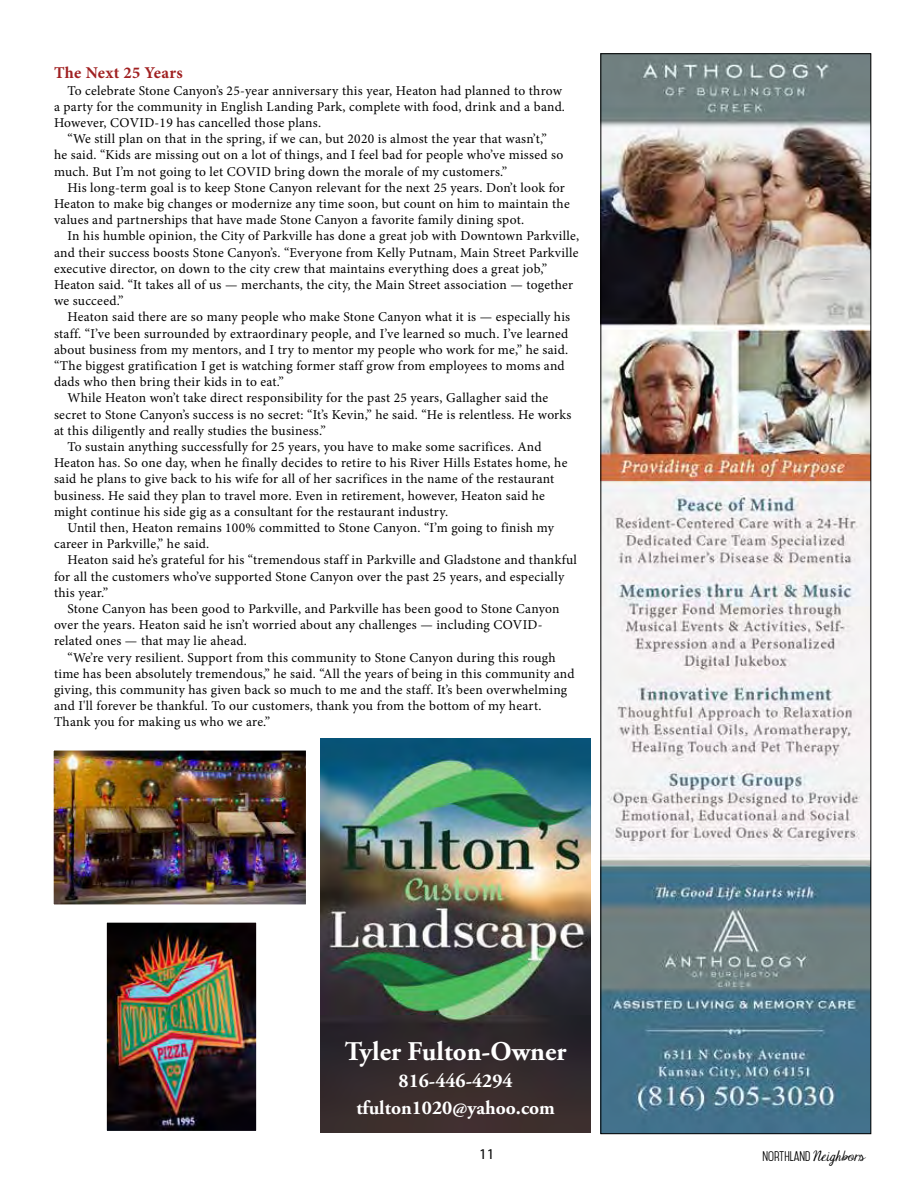
<style>
.page{position:relative;width:918px;height:1188px;background:#fff}
.page>*{position:absolute;margin:0;border:0;box-sizing:border-box;transform-origin:0 0}
.t1{font:700 27px "Adobe Garamond Pro";color:#fff}
.t2{font:700 19.5px/27px "Adobe Garamond Pro";color:#fff;text-align:center}
.t3{font:700 16.5px "Minion Pro";letter-spacing:.02em;color:#a02021}
.t4{font:15px "Myriad Pro";color:#000}
.t5{font:13.5px/16.2px "Minion Pro";letter-spacing:.015em;color:#000}
.t6{font:12px "Mohave";color:#000}
.s1{font-family:"Janda Elegant Handwriting"}
</style>
<div class="page">
<img style="left:55px;top:752px;width:250px;height:151px">
<div style="left:48px;top:745px;width:264px;height:165px;border:6px solid #fff"></div>
<img style="left:108px;top:924px;width:147px;height:206px">
<div style="left:102px;top:918px;width:159px;height:218px;border:5px solid #fff"></div>
<img style="left:603px;top:56px;width:266px;height:1076px">
<img style="left:321px;top:739px;width:270px;height:394px">
<p class="t3" style="left:54px;top:61px;width:130px">The Next 25 Years</p>
<p class="t5" style="left:54px;top:82px;width:513px;text-indent:14px">To celebrate Stone Canyon’s 25-year anniversary this year, Heaton had planned to throw a party for the community in English Landing Park, complete with food, drink and a band.<br>However, COVID-19 has cancelled those plans.</p>
<p class="t5" style="left:54px;top:131px;width:511px;text-indent:14px">“We still plan on that in the spring, if we can, but 2020 is almost the year that wasn’t,” he said. “Kids are missing out on a lot of things, and I feel bad for people who’ve missed so much. But I’m not going to let COVID bring down the morale of my customers.”</p>
<p class="t5" style="left:54px;top:179px;width:517px;text-indent:14px">His long-term goal is to keep Stone Canyon relevant for the next 25 years. Don’t look for<br>Heaton to make big changes or modernize any time soon, but count on him to maintain the values and partnerships that have made Stone Canyon a favorite family dining spot.</p>
<p class="t5" style="left:54px;top:228px;width:527px;text-indent:14px">In his humble opinion, the City of Parkville has done a great job with Downtown Parkville, and their success boosts Stone Canyon’s. “Everyone from Kelly Putnam, Main Street Parkville executive director, on down to the city crew that maintains everything does a great job,” Heaton said. “It takes all of us — merchants, the city, the Main Street association — together we succeed.”</p>
<p class="t5" style="left:68px;top:309px;width:504px">Heaton said there are so many people who make Stone Canyon what it is — especially his</p>
<p class="t5" style="left:54px;top:325px;width:516px">staff. “I’ve been surrounded by extraordinary people, and I’ve learned so much. I’ve learned</p>
<p class="t5" style="left:54px;top:341px;width:516px">about business from my mentors, and I try to mentor my people who work for me,” he said.</p>
<p class="t5" style="left:54px;top:358px;width:512px">“The biggest gratification I get is watching former staff grow from employees to moms and</p>
<p class="t5" style="left:54px;top:374px;width:231px">dads who then bring their kids in to eat.”</p>
<p class="t5" style="left:68px;top:390px;width:482px">While Heaton won’t take direct responsibility for the past 25 years, Gallagher said the</p>
<p class="t5" style="left:54px;top:406px;width:519px">secret to Stone Canyon’s success is no secret: “It’s Kevin,” he said. “He is relentless. He works</p>
<p class="t5" style="left:54px;top:422px;width:274px">at this diligently and really studies the business.”</p>
<p class="t5" style="left:68px;top:439px;width:476px">To sustain anything successfully for 25 years, you have to make some sacrifices. And</p>
<p class="t5" style="left:54px;top:455px;width:515px">Heaton has. So one day, when he finally decides to retire to his River Hills Estates home, he</p>
<p class="t5" style="left:54px;top:471px;width:502px">said he plans to give back to his wife for all of her sacrifices in the name of the restaurant</p>
<p class="t5" style="left:54px;top:487px;width:492px">business. He said they plan to travel more. Even in retirement, however, Heaton said he</p>
<p class="t5" style="left:54px;top:503px;width:396px">might continue his side gig as a consultant for the restaurant industry.</p>
<p class="t5" style="left:68px;top:520px;width:488px">Until then, Heaton remains 100% committed to Stone Canyon. “I’m going to finish my</p>
<p class="t5" style="left:54px;top:536px;width:157px">career in Parkville,” he said.</p>
<p class="t5" style="left:68px;top:552px;width:511px">Heaton said he’s grateful for his “tremendous staff in Parkville and Gladstone and thankful</p>
<p class="t5" style="left:54px;top:568px;width:512px">for all the customers who’ve supported Stone Canyon over the past 25 years, and especially</p>
<p class="t5" style="left:54px;top:584px;width:56px">this year.”</p>
<p class="t5" style="left:68px;top:601px;width:493px">Stone Canyon has been good to Parkville, and Parkville has been good to Stone Canyon</p>
<p class="t5" style="left:54px;top:617px;width:490px">over the years. Heaton said he isn’t worried about any challenges — including COVID-</p>
<p class="t5" style="left:54px;top:633px;width:194px">related ones — that may lie ahead.</p>
<p class="t5" style="left:68px;top:649px;width:490px">“We’re very resilient. Support from this community to Stone Canyon during this rough</p>
<p class="t5" style="left:54px;top:665px;width:522px">time has been absolutely tremendous,” he said. “All the years of being in this community and</p>
<p class="t5" style="left:54px;top:682px;width:515px">giving, this community has given back so much to me and the staff. It’s been overwhelming</p>
<p class="t5" style="left:54px;top:698px;width:489px">and I'll forever be thankful. To our customers, thank you from the bottom of my heart.</p>
<p class="t5" style="left:54px;top:714px;width:218px">Thank you for making us who we are.”</p>
<h1 class="t1" style="left:345px;top:1036px;width:223px">Tyler Fulton-Owner</h1>
<h2 class="t2" style="left:356px;top:1068px;width:200px">816-446-4294 tfulton1020@yahoo.com</h2>
<p class="t4" style="left:479px;top:1144px;width:17px">11</p>
<p class="t6" style="left:762px;top:1149px;width:104px">NORTHLAND <span class="s1">Neighbors</span></p>
</div>
